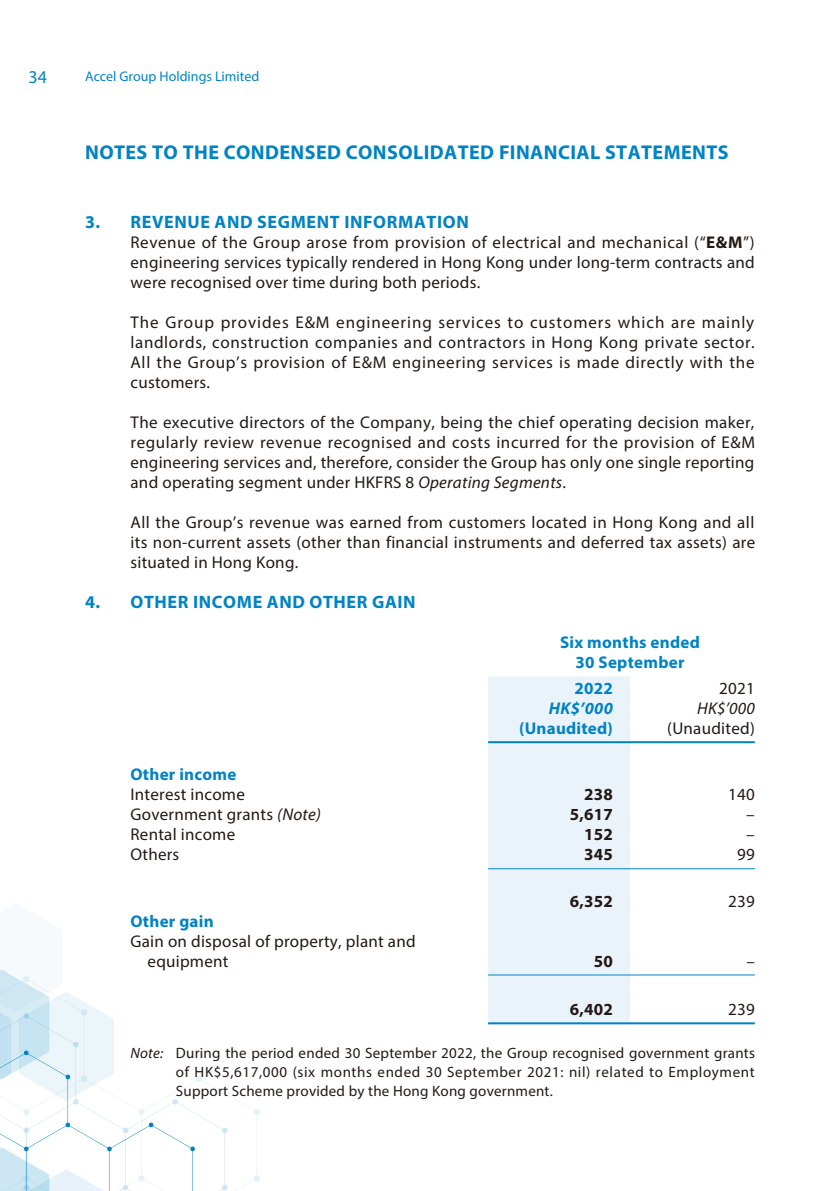
<style>
.page{position:relative;width:840px;height:1191px;background:#fff}
.page>*{position:absolute;margin:0;border:0;box-sizing:border-box;transform-origin:0 0}
.t1{font:700 20px "Myriad Pro";letter-spacing:.02em;color:#0083c4}
.t2{font:700 18px "Myriad Pro";letter-spacing:.035em;color:#0083c4}
.t3{font:18px "Myriad Pro";color:#0083c4}
.t4{font:17px/20px "Myriad Pro";letter-spacing:.015em;color:#231916;text-align:justify}
.t5{font:700 17px/20px "Myriad Pro";letter-spacing:.015em;color:#0083c4;text-align:center}
.t6{font:700 17px "Myriad Pro";letter-spacing:.015em;color:#231916}
.t7{font:italic 700 17px "Myriad Pro";color:#0083c4}
.t8{font:italic 17px "Myriad Pro";color:#231916}
.t9{font:15px/19px "Myriad Pro";letter-spacing:.015em;color:#231916;text-align:justify}
.t10{font:14px "Myriad Pro";color:#0083c4}
.s1{font-weight:700}
.s2{font-style:italic}
</style>
<div class="page">
<svg style="left:0;top:969px;width:260px;height:222px"></svg>
<div style="left:488px;top:676px;width:141px;height:346px;background:#ebf3fa"></div>
<hr style="left:488px;top:741px;width:141px;height:2px;background:#0083c4">
<hr style="left:629px;top:741px;width:125px;height:2px;background:#0083c4">
<hr style="left:488px;top:868px;width:141px;height:1px;background:#0083c4">
<hr style="left:629px;top:868px;width:125px;height:1px;background:#0083c4">
<hr style="left:488px;top:974px;width:141px;height:1px;background:#0083c4">
<hr style="left:629px;top:974px;width:125px;height:1px;background:#0083c4">
<hr style="left:488px;top:1022px;width:141px;height:2px;background:#0083c4">
<hr style="left:629px;top:1022px;width:125px;height:2px;background:#0083c4">
<p class="t3" style="left:28px;top:66px;width:20px">34</p>
<p class="t10" style="left:85px;top:68px;width:176px">Accel Group Holdings Limited</p>
<p class="t1" style="left:85px;top:139px;width:644px">NOTES TO THE CONDENSED CONSOLIDATED FINANCIAL STATEMENTS</p>
<p class="t2" style="left:85px;top:210px;width:385px">3. REVENUE AND SEGMENT INFORMATION</p>
<p class="t4" style="left:130px;top:232px;width:625px">Revenue of the Group arose from provision of electrical and mechanical (“<span class="s1">E&amp;M</span>”) engineering services typically rendered in Hong Kong under long-term contracts and were recognised over time during both periods.</p>
<p class="t4" style="left:130px;top:312px;width:625px">The Group provides E&amp;M engineering services to customers which are mainly landlords, construction companies and contractors in Hong Kong private sector.<br>All the Group’s provision of E&amp;M engineering services is made directly with the customers.</p>
<p class="t4" style="left:130px;top:412px;width:625px">The executive directors of the Company, being the chief operating decision maker, regularly review revenue recognised and costs incurred for the provision of E&amp;M engineering services and, therefore, consider the Group has only one single reporting and operating segment under HKFRS 8 <span class="s2">Operating Segments</span>.</p>
<p class="t4" style="left:130px;top:512px;width:626px">All the Group’s revenue was earned from customers located in Hong Kong and all its non-current assets (other than financial instruments and deferred tax assets) are situated in Hong Kong.</p>
<p class="t2" style="left:85px;top:590px;width:332px">4. OTHER INCOME AND OTHER GAIN</p>
<p class="t5" style="left:560px;top:631px;width:141px">Six months ended<br>30 September</p>
<p class="t5" style="left:574px;top:677px;width:40px">2022</p>
<p class="t4" style="left:718px;top:677px;width:37px">2021</p>
<p class="t7" style="left:548px;top:697px;width:66px">HK$’000</p>
<p class="t8" style="left:696px;top:697px;width:59px">HK$’000</p>
<p class="t5" style="left:518px;top:717px;width:95px">(Unaudited)</p>
<p class="t4" style="left:667px;top:717px;width:89px">(Unaudited)</p>
<p class="t5" style="left:130px;top:764px;width:107px">Other income</p>
<p class="t4" style="left:130px;top:784px;width:116px">Interest income</p>
<p class="t6" style="left:583px;top:783px;width:30px">238</p>
<p class="t4" style="left:727px;top:784px;width:28px">140</p>
<p class="t4" style="left:130px;top:804px;width:192px">Government grants <span class="s2">(Note)</span></p>
<p class="t6" style="left:569px;top:803px;width:45px">5,617</p>
<p class="t4" style="left:745px;top:804px;width:10px">–</p>
<p class="t4" style="left:130px;top:824px;width:106px">Rental income</p>
<p class="t6" style="left:583px;top:823px;width:30px">152</p>
<p class="t4" style="left:745px;top:824px;width:10px">–</p>
<p class="t4" style="left:130px;top:844px;width:50px">Others</p>
<p class="t6" style="left:583px;top:843px;width:30px">345</p>
<p class="t4" style="left:736px;top:844px;width:19px">99</p>
<p class="t6" style="left:569px;top:889px;width:45px">6,352</p>
<p class="t4" style="left:727px;top:890px;width:28px">239</p>
<p class="t5" style="left:130px;top:910px;width:85px">Other gain</p>
<p class="t4" style="left:147px;top:930px;width:269px;text-indent:-17px">Gain on disposal of property, plant and equipment</p>
<p class="t6" style="left:593px;top:949px;width:21px">50</p>
<p class="t4" style="left:746px;top:950px;width:10px">–</p>
<p class="t6" style="left:569px;top:998px;width:45px">6,402</p>
<p class="t4" style="left:727px;top:998px;width:28px">239</p>
<p class="t9" style="left:176px;top:1043px;width:580px;text-indent:-45px"><span class="s2">Note:</span> During the period ended 30 September 2022, the Group recognised government grants of HK$5,617,000 (six months ended 30 September 2021: nil) related to Employment Support Scheme provided by the Hong Kong government.</p>
</div>
